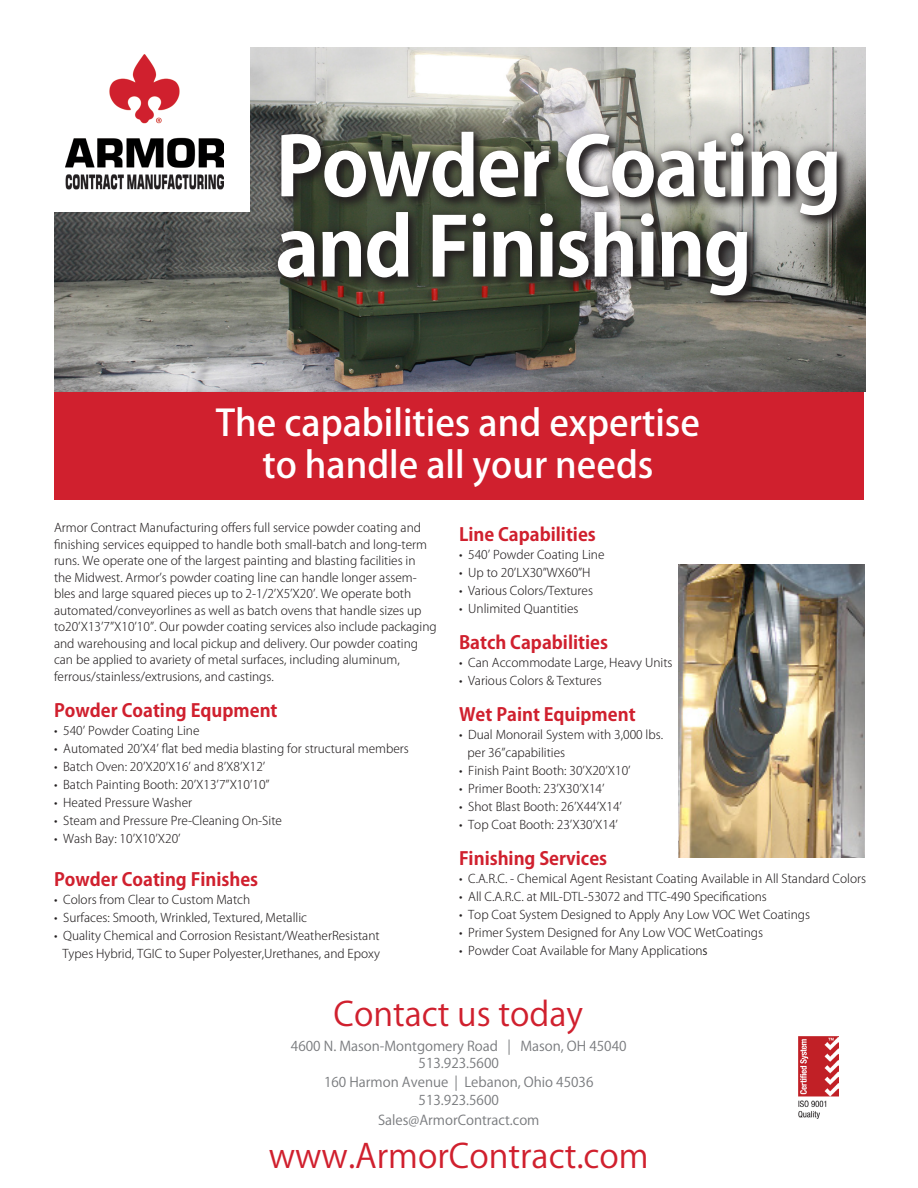
<style>
.page{position:relative;width:918px;height:1188px;background:#fff}
.page>*{position:absolute;margin:0;border:0;box-sizing:border-box;transform-origin:0 0}
.t1{font:700 80.25px "Koz Go Pro";letter-spacing:-.025em;color:#fff}
.t2{font:500 36px "Koz Go Pro";color:#fff}
.t3{font:33px "Koz Go Pro";color:#d0202e}
.t4{font:700 18px "Koz Go Pro";color:#d0202e}
.t5{font:13.5px/18.5px "Koz Go Pro";color:#787a7d;text-align:center}
.t6{font:300 12px/16.5px "Koz Go Pro";color:#231f20}
.s1{font-weight:400}
</style>
<div class="page">
<img style="left:54px;top:48px;width:811px;height:344px">
<div style="left:38px;top:39px;width:211px;height:173px;background:#fff"></div>
<div style="left:267px;top:120px;width:582px;height:187px;background:#231f20;opacity:.75"></div>
<div style="left:54px;top:392px;width:810px;height:108px;background:#d0202e"></div>
<img style="left:678px;top:564px;width:187px;height:294px">
<img style="left:798px;top:1037px;width:40px;height:81px">
<img style="left:66px;top:54px;width:158px;height:136px">
<p class="t1" style="left:275px;top:115px;width:568px">Powder Coating</p>
<p class="t1" style="left:275px;top:195px;width:478px">and Finishing</p>
<p class="t2" style="left:216px;top:400px;width:486px">The capabilities and expertise</p>
<p class="t2" style="left:262px;top:442px;width:393px">to handle all your needs</p>
<p class="t6" style="left:54px;top:520px;width:384px">Armor Contract Manufacturing offers full service powder coating and finishing services equipped to handle both small-batch and long-term runs. We operate one of the largest painting and blasting facilities in<br>the Midwest. Armor’s powder coating line can handle longer assem&shy;bles and large squared pieces up to 2-1/2’X5’X20’. We operate both automated/conveyorlines as well as batch ovens that handle sizes up to20’X13’7”X10’10”. Our powder coating services also include packaging and warehousing and local pickup and delivery. Our powder coating can be applied to avariety of metal surfaces, including aluminum,</p>
<p class="t6" style="left:54px;top:668px;width:221px">ferrous/stainless/extrusions, and castings.</p>
<p class="t4" style="left:54px;top:699px;width:225px">Powder Coating Equpment</p>
<p class="t6" style="left:54px;top:722px;width:147px">• 540’ Powder Coating Line</p>
<p class="t6" style="left:54px;top:740px;width:356px">• Automated 20’X4’ flat bed media blasting for structural members</p>
<p class="t6" style="left:54px;top:758px;width:213px">• Batch Oven: 20’X20’X16’ and 8’X8’X12’</p>
<p class="t6" style="left:54px;top:776px;width:217px">• Batch Painting Booth: 20’X13’7”X10’10”</p>
<p class="t6" style="left:54px;top:794px;width:140px">• Heated Pressure Washer</p>
<p class="t6" style="left:54px;top:812px;width:229px">• Steam and Pressure Pre-Cleaning On-Site</p>
<p class="t6" style="left:54px;top:830px;width:128px">• Wash Bay: 10’X10’X20’</p>
<p class="t4" style="left:54px;top:868px;width:206px">Powder Coating Finishes</p>
<p class="t6" style="left:54px;top:891px;width:198px">• Colors from Clear to Custom Match</p>
<p class="t6" style="left:54px;top:909px;width:255px">• Surfaces: Smooth, Wrinkled, Textured, Metallic</p>
<p class="t6" style="left:54px;top:927px;width:327px">• Quality Chemical and Corrosion Resistant/WeatherResistant</p>
<p class="t6" style="left:63px;top:945px;width:319px">Types Hybrid, TGIC to Super Polyester,Urethanes, and Epoxy</p>
<p class="t4" style="left:459px;top:523px;width:138px">Line Capabilities</p>
<p class="t6" style="left:459px;top:547px;width:147px">• 540’ Powder Coating Line</p>
<p class="t6" style="left:459px;top:565px;width:133px">• Up to 20’LX30”WX60”H</p>
<p class="t6" style="left:459px;top:583px;width:136px">• Various Colors/Textures</p>
<p class="t6" style="left:459px;top:601px;width:121px">• Unlimited Quantities</p>
<p class="t4" style="left:459px;top:631px;width:151px">Batch Capabilities</p>
<p class="t6" style="left:459px;top:655px;width:215px">• Can Accommodate Large, Heavy Units</p>
<p class="t6" style="left:459px;top:673px;width:144px">• Various Colors &amp; Textures</p>
<p class="t4" style="left:459px;top:703px;width:178px">Wet Paint Equipment</p>
<p class="t6" style="left:459px;top:727px;width:206px">• Dual Monorail System with 3,000 lbs.</p>
<p class="t6" style="left:468px;top:745px;width:99px">per 36”capabilities</p>
<p class="t6" style="left:459px;top:763px;width:173px">• Finish Paint Booth: 30’X20’X10’</p>
<p class="t6" style="left:459px;top:781px;width:147px">• Primer Booth: 23’X30’X14’</p>
<p class="t6" style="left:459px;top:799px;width:165px">• Shot Blast Booth: 26’X44’X14’</p>
<p class="t6" style="left:459px;top:817px;width:160px">• Top Coat Booth: 23’X30’X14’</p>
<p class="t4" style="left:459px;top:847px;width:150px">Finishing Services</p>
<p class="t6" style="left:459px;top:871px;width:409px">• C.A.R.C. - Chemical Agent Resistant Coating Available in All Standard Colors</p>
<p class="t6" style="left:459px;top:889px;width:309px">• All C.A.R.C. at MIL-DTL-53072 and TTC-490 Specifications</p>
<p class="t6" style="left:459px;top:907px;width:353px">• Top Coat System Designed to Apply Any Low VOC Wet Coatings</p>
<p class="t6" style="left:459px;top:925px;width:306px">• Primer System Designed for Any Low VOC WetCoatings</p>
<p class="t6" style="left:459px;top:943px;width:250px">• Powder Coat Available for Many Application<span class="s1">s</span></p>
<p class="t3" style="left:334px;top:992px;width:251px">Contact us today</p>
<p class="t5" style="left:291px;top:1037px;width:337px">4600 N. Mason-Montgomery Road | Mason, OH 45040<br>513.923.5600<br>160 Harmon Avenue | Lebanon, Ohio 45036<br>513.923.5600<br>Sales@ArmorContract.com</p>
<p class="t3" style="left:269px;top:1135px;width:381px">www.ArmorContract.com</p>
</div>
